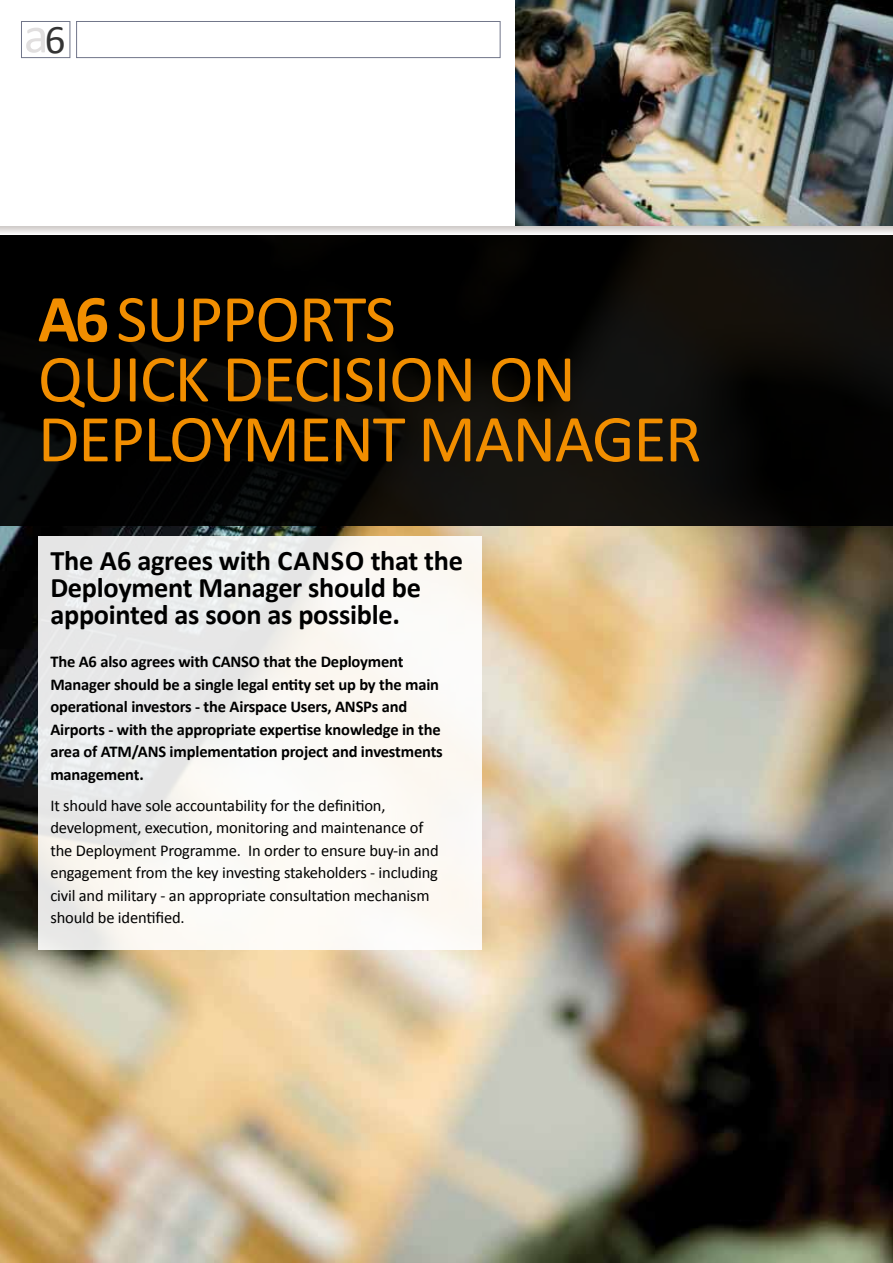
<style>
.page{position:relative;width:893px;height:1263px;background:#fff}
.page>*{position:absolute;margin:0;border:0;box-sizing:border-box;transform-origin:0 0}
.t1{font:67.65px/60px "Calibri";letter-spacing:-.02em;color:#f18e00}
.t2{font:52.05px "Calibri";color:#e1dfdf}
.t3{font:700 28.35px/27px "Calibri";letter-spacing:-.01em;color:#000}
.t4{font:16.5px/22.5px "Calibri";letter-spacing:-.01em;color:#000}
.t5{font:700 16.5px/22.5px "Calibri";letter-spacing:-.01em;color:#000}
.s1{font-size:40.8px;color:#343434}
.s2{font-weight:700}
</style>
<div class="page">
<img style="left:515px;top:0;width:378px;height:226px">
<img style="left:0;top:526px;width:893px;height:737px">
<div style="left:0;top:233px;width:893px;height:293px;background:linear-gradient(to right,#010101,#0f0e0b)"></div>
<svg style="left:38px;top:536px;width:443px;height:414px;fill:#fbf7f1"></svg>
<svg style="left:0;top:226px;width:893px;height:8px"></svg>
<div style="left:76px;top:21px;width:424px;height:37px;border:1px solid #71768a"></div>
<div style="left:21px;top:21px;width:49px;height:37px;border:1px solid #71768a"></div>
<h2 class="t2" style="left:24px;top:3px;width:43px">a<span class="s1">6</span></h2>
<h1 class="t1" style="left:38px;top:286px;width:665px"><span class="s2">A6</span>SUPPORTS<br>QUICK DECISION ON<br>DEPLOYMENT MANAGER</h1>
<h3 class="t3" style="left:50px;top:547px;width:414px">The a6 agrees with canso that the<br>Deployment Manager should be appointed as soon as possible.</h3>
<p class="t5" style="left:50px;top:650px;width:191px">The A6 also agrees with CANSO</p>
<p class="t5" style="left:50px;top:650px;width:394px;text-indent:213px">that the Deployment Manager should be a single legal entity set up by the main operational investors - the Airspace Users, ANSPs and Airports - with the appropriate expertise knowledge in the area of ATM/ANS implementation project and investments management.</p>
<p class="t4" style="left:50px;top:793px;width:390px">It should have sole accountability for the definition, development, execution, monitoring and maintenance of the Deployment Programme. In order to ensure buy-in and engagement from the key investing stakeholders - including civil and military - an appropriate consultation mechanism should be identified.</p>
</div>
